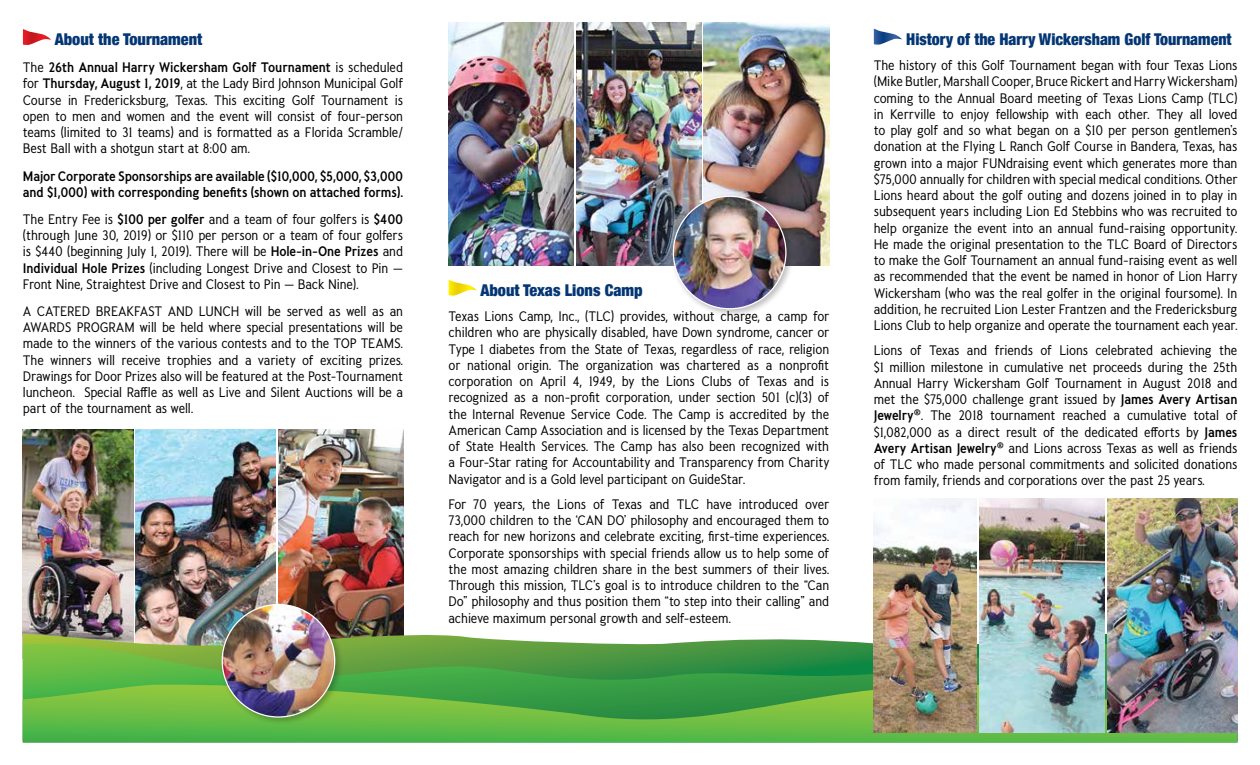
<style>
.page{position:relative;width:1260px;height:765px;background:#fff}
.page>*{position:absolute;margin:0;border:0;box-sizing:border-box;transform-origin:0 0}
.t1{font:900 condensed 16.25px "Helvetica Neue";color:#043673}
.t2{font:condensed 13.75px/16.2px "Pseudonym";letter-spacing:-.01em;color:#000;text-align:justify}
.t3{font:500 condensed 13.75px/16.2px "Pseudonym";letter-spacing:-.01em;color:#000}
.s1{font-weight:500}
</style>
<div class="page">
<img style="left:278px;top:429px;width:126px;height:201px">
<img style="left:136px;top:429px;width:139px;height:201px">
<img style="left:23px;top:429px;width:110px;height:201px">
<img style="left:23px;top:630px;width:1085px;height:14px">
<svg style="left:23px;top:644px;width:1085px;height:40px;background:#4fa243"></svg>
<svg style="left:23px;top:684px;width:1215px;height:58px;background:#59b345"></svg>
<img style="left:448px;top:22px;width:126px;height:243px">
<img style="left:979px;top:498px;width:126px;height:234px">
<img style="left:1108px;top:498px;width:130px;height:234px">
<img style="left:704px;top:22px;width:125px;height:243px">
<img style="left:874px;top:499px;width:102px;height:234px">
<img style="left:576px;top:22px;width:126px;height:243px">
<div style="left:670px;top:193px;width:125px;height:125px;background:#000;opacity:.25"></div>
<img style="left:673px;top:196px;width:113px;height:113px;border-radius:56px">
<div style="left:219px;top:601px;width:124px;height:125px;background:#000;opacity:.25"></div>
<img style="left:222px;top:605px;width:113px;height:112px;border-radius:56px">
<svg style="left:874px;top:29px;width:28px;height:16px"></svg>
<svg style="left:23px;top:29px;width:28px;height:16px"></svg>
<svg style="left:449px;top:280px;width:28px;height:16px"></svg>
<p class="t1" style="left:55px;top:26px;width:149px">About the Tournament</p>
<p class="t2" style="left:23px;top:59px;width:382px">The <span class="s1">26th Annual Harry Wickersham Golf Tournament</span> is scheduled for <span class="s1">Thursday, August 1, 2019</span>, at the Lady Bird Johnson Municipal Golf Course in Fredericksburg, Texas. This exciting Golf Tournament is open to men and women and the event will consist of four-person teams (limited to 31 teams) and is formatted as a Florida Scramble/ Best Ball with a shotgun start at 8:00 am.</p>
<p class="t3" style="left:23px;top:167px;width:382px">Major Corporate Sponsorships are available ($10,000, $5,000, $3,000 and $1,000) with corresponding benefits (shown on attached forms).</p>
<p class="t2" style="left:23px;top:211px;width:382px">The Entry Fee is <span class="s1">$100 per golfer</span> and a team of four golfers is <span class="s1">$400 </span>(through June 30, 2019) or $110 per person or a team of four golfers is $440 (beginning July 1, 2019). There will be <span class="s1">Hole-in-One Prizes</span> and <span class="s1">Individual Hole Prizes</span> (including Longest Drive and Closest to Pin — Front Nine, Straightest Drive and Closest to Pin — Back Nine).</p>
<p class="t2" style="left:23px;top:303px;width:382px">A CATERED BREAKFAST AND LUNCH will be served as well as an AWARDS PROGRAM will be held where special presentations will be made to the winners of the various contests and to the TOP TEAMS.<br>The winners will receive trophies and a variety of exciting prizes.<br>Drawings for Door Prizes also will be featured at the Post-Tournament luncheon. Special Raffle as well as Live and Silent Auctions will be a part of the tournament as well.</p>
<p class="t1" style="left:480px;top:277px;width:164px">About Texas Lions Camp</p>
<p class="t2" style="left:449px;top:308px;width:383px">Texas Lions Camp, Inc., (TLC) provides, without charge, a camp for children who are physically disabled, have Down syndrome, cancer or Type 1 diabetes from the State of Texas, regardless of race, religion or national origin. The organization was chartered as a nonprofit corporation on April 4, 1949, by the Lions Clubs of Texas and is recognized as a non-profit corporation, under section 501 (c)(3) of the Internal Revenue Service Code. The Camp is accredited by the American Camp Association and is licensed by the Texas Department of State Health Services. The Camp has also been recognized with a Four-Star rating for Accountability and Transparency from Charity Navigator and is a Gold level participant on GuideStar.</p>
<p class="t2" style="left:449px;top:496px;width:382px">For 70 years, the Lions of Texas and TLC have introduced over 73,000 children to the ‘CAN DO’ philosophy and encouraged them to reach for new horizons and celebrate exciting, first-time experiences.<br>Corporate sponsorships with special friends allow us to help some of the most amazing children share in the best summers of their lives.<br>Through this mission, TLC’s goal is to introduce children to the “Can Do” philosophy and thus position them “to step into their calling” and achieve maximum personal growth and self-esteem.</p>
<p class="t1" style="left:906px;top:26px;width:327px">History of the Harry Wickersham Golf Tournament</p>
<p class="t2" style="left:874px;top:57px;width:365px">The history of this Golf Tournament began with four Texas Lions (Mike Butler, Marshall Cooper, Bruce Rickert and Harry Wickersham) coming to the Annual Board meeting of Texas Lions Camp (TLC) in Kerrville to enjoy fellowship with each other. They all loved to play golf and so what began on a $10 per person gentlemen’s donation at the Flying L Ranch Golf Course in Bandera, Texas, has grown into a major FUNdraising event which generates more than $75,000 annually for children with special medical conditions. Other Lions heard about the golf outing and dozens joined in to play in subsequent years including Lion Ed Stebbins who was recruited to help organize the event into an annual fund-raising opportunity.<br>He made the original presentation to the TLC Board of Directors to make the Golf Tournament an annual fund-raising event as well as recommended that the event be named in honor of Lion Harry Wickersham (who was the real golfer in the original foursome). In addition, he recruited Lion Lester Frantzen and the Fredericksburg Lions Club to help organize and operate the tournament each year.</p>
<p class="t2" style="left:874px;top:342px;width:366px">Lions of Texas and friends of Lions celebrated achieving the $1 million milestone in cumulative net proceeds during the 25th Annual Harry Wickersham Golf Tournament in August 2018 and met the $75,000 challenge grant issued by <span class="s1">James Avery Artisan Jewelry</span>®. The 2018 tournament reached a cumulative total of $1,082,000 as a direct result of the dedicated efforts by <span class="s1">James Avery Artisan Jewelry</span>® and Lions across Texas as well as friends of TLC who made personal commitments and solicited donations from family, friends and corporations over the past 25 years.</p>
</div>
